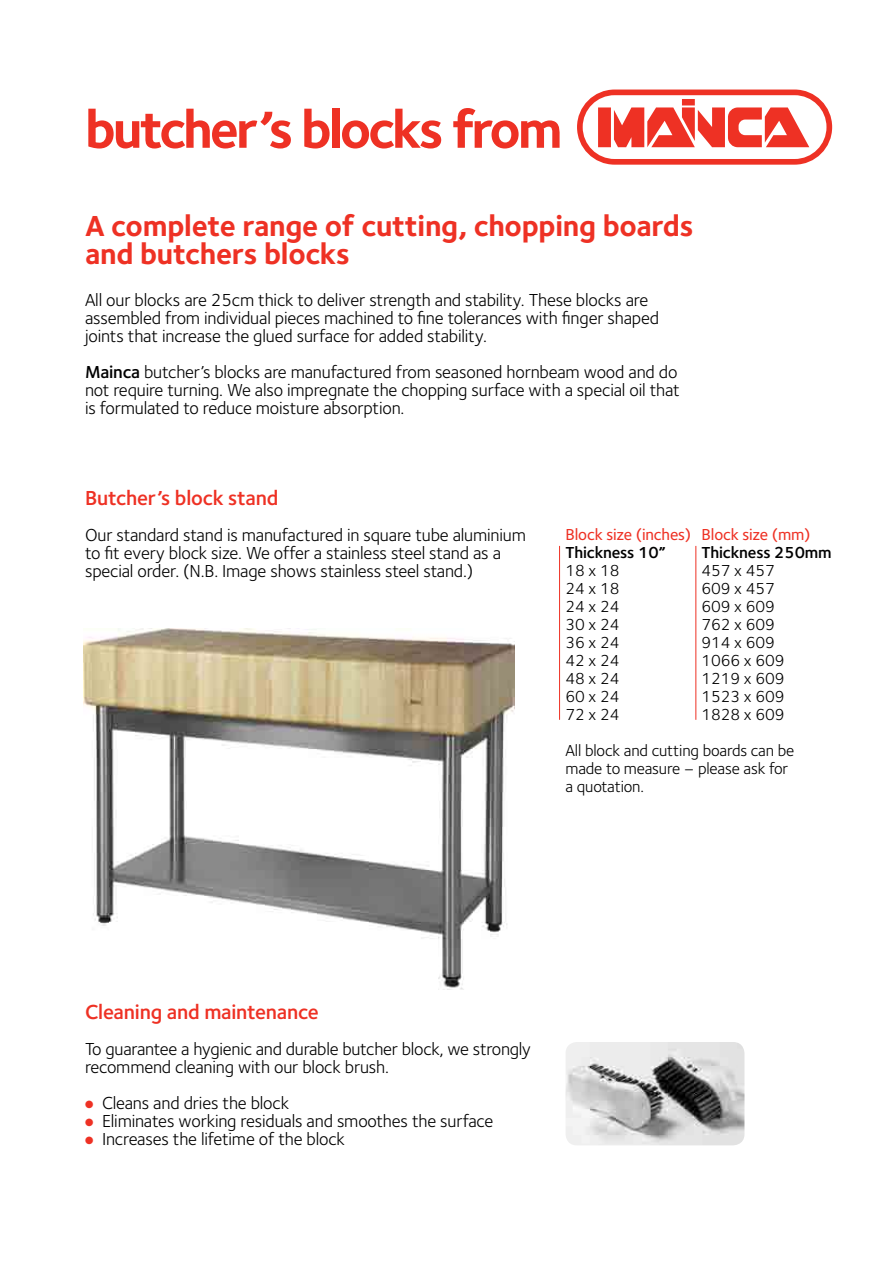
<style>
.page{position:relative;width:893px;height:1263px;background:#fff}
.page>*{position:absolute;margin:0;border:0;box-sizing:border-box;transform-origin:0 0}
.t1{font:700 54px "Foundry Sterling";letter-spacing:-.055em;color:#ee3124}
.t2{font:700 30px/28.5px "Foundry Sterling";letter-spacing:-.01em;color:#ee3124}
.t3{font:600 21px "Foundry Sterling";letter-spacing:-.01em;color:#ee3124}
.t4{font:18px/18px "Foundry Sterling";letter-spacing:-.01em;color:#000}
.t5{font:16.5px/36px "Foundry Sterling";letter-spacing:-.01em;color:#000}
.t6{font:500 16.5px "Foundry Sterling";letter-spacing:-.01em;color:#ee3124}
.t7{font:600 16.5px "Foundry Sterling";letter-spacing:-.01em;color:#000}
.s1{font-weight:600}
.s2{color:#ee3124}
</style>
<div class="page">
<img style="left:566px;top:1042px;width:178px;height:103px">
<img style="left:84px;top:629px;width:430px;height:360px">
<hr style="left:559px;top:546px;width:1px;height:174px;background:#ee3124">
<hr style="left:695px;top:546px;width:1px;height:174px;background:#ee3124">
<svg style="left:575px;top:87px;width:259px;height:80px"></svg>
<svg style="left:577px;top:90px;width:255px;height:75px"></svg>
<h1 class="t1" style="left:85px;top:92px;width:479px">butcher’s blocks from</h1>
<h2 class="t2" style="left:85px;top:210px;width:610px">A complete range of cutting, chopping boards and butchers blocks</h2>
<p class="t4" style="left:85px;top:291px;width:576px">All our blocks are 25cm thick to deliver strength and stability. These blocks are assembled from individual pieces machined to fine tolerances with finger shaped joints that increase the glued surface for added stability.</p>
<p class="t4" style="left:85px;top:363px;width:596px"><span class="s1">Mainca</span> butcher’s blocks are manufactured from seasoned hornbeam wood and do not require turning. We also impregnate the chopping surface with a special oil that is formulated to reduce moisture absorption.</p>
<p class="t3" style="left:85px;top:483px;width:195px">Butcher’s block stand</p>
<p class="t4" style="left:85px;top:525px;width:442px">Our standard stand is manufactured in square tube aluminium to fit every block size. We offer a stainless steel stand as a special order. (N.B. Image shows stainless steel stand.)</p>
<p class="t6" style="left:566px;top:523px;width:247px">Block size (inches) Block size (mm)</p>
<p class="t7" style="left:566px;top:541px;width:102px">Thickness 10”</p>
<p class="t7" style="left:702px;top:541px;width:131px">Thickness 250mm</p>
<p class="t5" style="left:566px;top:552px;width:55px">18 x 18</p>
<p class="t5" style="left:702px;top:552px;width:75px">457 x 457</p>
<p class="t5" style="left:566px;top:570px;width:55px">24 x 18</p>
<p class="t5" style="left:702px;top:570px;width:75px">609 x 457</p>
<p class="t5" style="left:566px;top:588px;width:55px">24 x 24</p>
<p class="t5" style="left:702px;top:588px;width:75px">609 x 609</p>
<p class="t5" style="left:566px;top:606px;width:55px">30 x 24</p>
<p class="t5" style="left:702px;top:606px;width:75px">762 x 609</p>
<p class="t5" style="left:566px;top:624px;width:55px">36 x 24</p>
<p class="t5" style="left:702px;top:624px;width:75px">914 x 609</p>
<p class="t5" style="left:566px;top:642px;width:55px">42 x 24</p>
<p class="t5" style="left:702px;top:642px;width:84px">1066 x 609</p>
<p class="t5" style="left:566px;top:660px;width:55px">48 x 24</p>
<p class="t5" style="left:702px;top:660px;width:84px">1219 x 609</p>
<p class="t5" style="left:566px;top:678px;width:55px">60 x 24</p>
<p class="t5" style="left:702px;top:678px;width:84px">1523 x 609</p>
<p class="t5" style="left:566px;top:696px;width:55px">72 x 24</p>
<p class="t5" style="left:566px;top:696px;width:230px;text-indent:136px">1828 x 609<br>All block and cutting boards can be</p>
<p class="t5" style="left:566px;top:759px;width:224px;line-height:18px">made to measure – please ask for a quotation.</p>
<p class="t3" style="left:85px;top:997px;width:235px">Cleaning and maintenance</p>
<p class="t4" style="left:85px;top:1039px;width:447px">To guarantee a hygienic and durable butcher block, we strongly recommend cleaning with our block brush.</p>
<p class="t4" style="left:85px;top:1093px;width:206px"><span class="s2">●</span> Cleans and dries the block</p>
<p class="t4" style="left:85px;top:1111px;width:410px"><span class="s2">●</span> Eliminates working residuals and smoothes the surface</p>
<p class="t4" style="left:85px;top:1129px;width:261px"><span class="s2">●</span> Increases the lifetime of the block</p>
</div>
